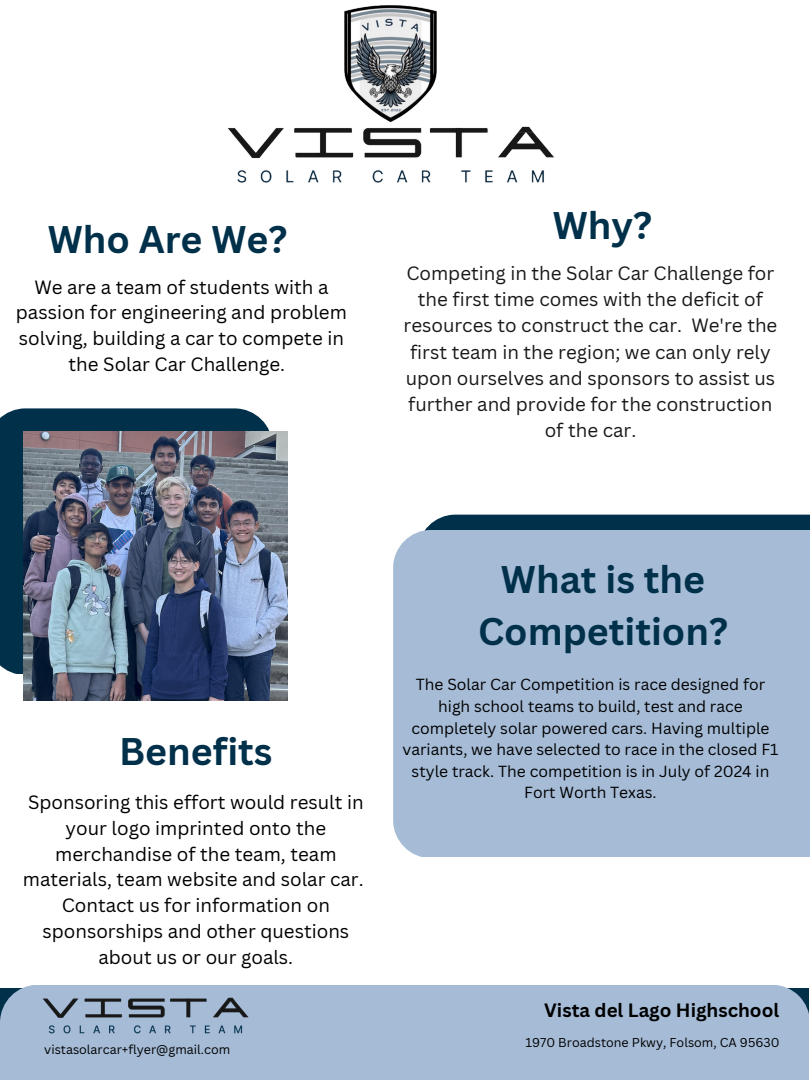
<style>
.page{position:relative;width:810px;height:1080px;background:#fff}
.page>*{position:absolute;margin:0;border:0;box-sizing:border-box;transform-origin:0 0}
.t1{font:700 37.5px/52px "Canva Sans";color:#00304a;text-align:center}
.t2{font:18.75px/25.8px "Canva Sans";color:#000;text-align:center}
.t3{font:18.75px/26.2px "Canva Sans";color:#181818;text-align:center}
.t4{font:700 18.75px "Canva Sans";color:#000}
.t5{font:15.62px/21.6px "Canva Sans";color:#000;text-align:center}
.t6{font:12.5px "Canva Sans";color:#000}
</style>
<div class="page">
<div style="left:0;top:408px;width:270px;height:266px;background:#00304a"></div>
<img style="left:24px;top:431px;width:263px;height:270px">
<div style="left:425px;top:515px;width:385px;height:15px;background:#00304a"></div>
<div style="left:393px;top:530px;width:417px;height:326px;background:#a5bbd6"></div>
<div style="left:0;top:985px;width:809px;height:95px;background:#a5bbd6"></div>
<img style="left:42px;top:997px;width:207px;height:37px">
<img style="left:228px;top:6px;width:326px;height:177px">
<h1 class="t1" style="left:48px;top:213px;width:241px">Who Are We?</h1>
<p class="t2" style="left:16px;top:273px;width:333px">We are a team of students with a passion for engineering and problem solving, building a car to compete in the Solar Car Challenge.</p>
<h1 class="t1" style="left:553px;top:199px;width:101px">Why?</h1>
<p class="t3" style="left:404px;top:259px;width:375px">Competing in the Solar Car Challenge for the first time comes with the deficit of resources to construct the car. We're the first team in the region; we can only rely upon ourselves and sponsors to assist us further and provide for the construction of the car.</p>
<h1 class="t1" style="left:119px;top:725px;width:155px">Benefits</h1>
<p class="t2" style="left:23px;top:789px;width:342px">Sponsoring this effort would result in your logo imprinted onto the merchandise of the team, team materials, team website and solar car.<br>Contact us for information on sponsorships and other questions about us or our goals.</p>
<p class="t6" style="left:44px;top:1041px;width:187px">vistasolarcar+flyer@gmail.com</p>
<h1 class="t1" style="left:478px;top:552px;width:251px">What is the<br>Competition?</h1>
<p class="t5" style="left:402px;top:674px;width:378px">The Solar Car Competition is race designed for high school teams to build, test and race completely solar powered cars. Having multiple variants, we have selected to race in the closed F1 style track. The competition is in July of 2024 in Fort Worth Texas.</p>
<p class="t4" style="left:544px;top:997px;width:236px">Vista del Lago Highschool</p>
<p class="t6" style="left:526px;top:1033px;width:255px">1970 Broadstone Pkwy, Folsom, CA 95630</p>
</div>
